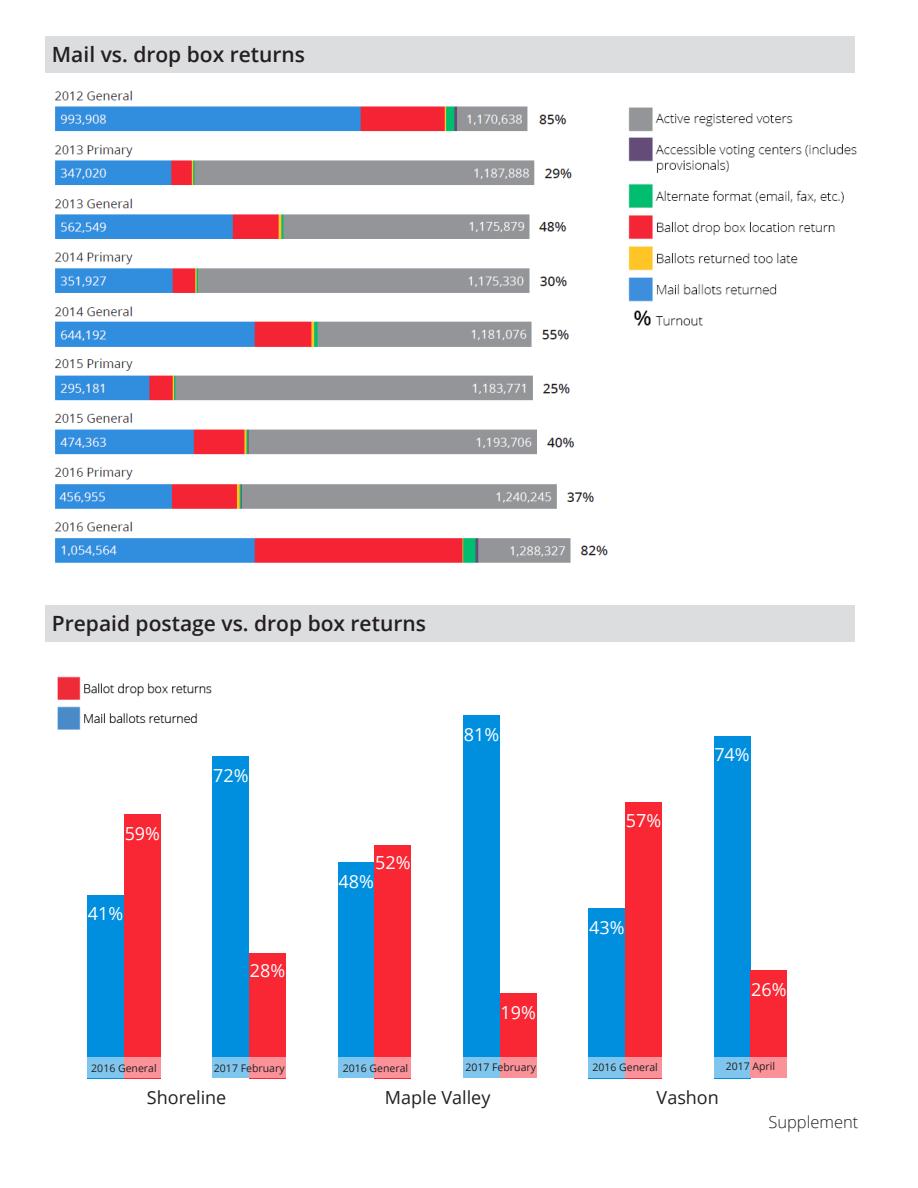
<style>
.page{position:relative;width:918px;height:1188px;background:#fff}
.page>*{position:absolute;margin:0;border:0;box-sizing:border-box;transform-origin:0 0}
.t1{font:600 21px "Open Sans";color:#231f20}
.t2{font:18px "Open Sans";color:#fff}
.t3{font:18px "Open Sans";color:#231f20}
.t4{font:300 16.5px "Open Sans";color:#231f20}
.t5{font:10.5px "Open Sans";color:#231f20}
</style>
<div class="page">
<img style="left:54px;top:90px;width:554px;height:473px">
<img style="left:628px;top:107px;width:229px;height:219px">
<div style="left:45px;top:36px;width:810px;height:37px;background:#dcdddf"></div>
<img style="left:57px;top:676px;width:155px;height:54px">
<div style="left:45px;top:605px;width:810px;height:36px;background:#dcdddf"></div>
<div style="left:87px;top:895px;width:37px;height:183px;background:#008fde"></div>
<div style="left:124px;top:814px;width:37px;height:264px;background:#f92634"></div>
<div style="left:213px;top:757px;width:36px;height:321px;background:#008fde"></div>
<div style="left:249px;top:953px;width:37px;height:125px;background:#f92634"></div>
<div style="left:338px;top:862px;width:37px;height:216px;background:#008fde"></div>
<div style="left:375px;top:845px;width:36px;height:233px;background:#f92634"></div>
<div style="left:463px;top:716px;width:37px;height:362px;background:#008fde"></div>
<div style="left:500px;top:994px;width:37px;height:84px;background:#f92634"></div>
<div style="left:588px;top:908px;width:37px;height:170px;background:#008fde"></div>
<div style="left:625px;top:802px;width:37px;height:276px;background:#f92634"></div>
<div style="left:714px;top:736px;width:36px;height:342px;background:#008fde"></div>
<div style="left:750px;top:970px;width:37px;height:108px;background:#f92634"></div>
<svg style="left:87px;top:1058px;width:700px;height:20px"></svg>
<h1 class="t1" style="left:52px;top:40px;width:255px">Mail vs. drop box returns</h1>
<h1 class="t1" style="left:52px;top:609px;width:376px">Prepaid postage vs. drop box returns</h1>
<h2 class="t2" style="left:125px;top:821px;width:37px">59%</h2>
<h2 class="t2" style="left:88px;top:901px;width:37px">41%</h2>
<h2 class="t2" style="left:213px;top:763px;width:37px">72%</h2>
<h2 class="t2" style="left:250px;top:958px;width:37px">28%</h2>
<h2 class="t2" style="left:375px;top:850px;width:37px">52%</h2>
<h2 class="t2" style="left:339px;top:869px;width:37px">48%</h2>
<h2 class="t2" style="left:464px;top:722px;width:37px">81%</h2>
<h2 class="t2" style="left:501px;top:1000px;width:37px">19%</h2>
<h2 class="t2" style="left:626px;top:808px;width:37px">57%</h2>
<h2 class="t2" style="left:589px;top:915px;width:37px">43%</h2>
<h2 class="t2" style="left:714px;top:742px;width:37px">74%</h2>
<h2 class="t2" style="left:751px;top:977px;width:37px">26%</h2>
<p class="t5" style="left:91px;top:1061px;width:67px">2016 General</p>
<p class="t5" style="left:214px;top:1061px;width:72px">2017 February</p>
<p class="t5" style="left:343px;top:1061px;width:67px">2016 General</p>
<p class="t5" style="left:465px;top:1060px;width:72px">2017 February</p>
<p class="t5" style="left:592px;top:1060px;width:67px">2016 General</p>
<p class="t5" style="left:726px;top:1059px;width:51px">2017 April</p>
<h2 class="t3" style="left:147px;top:1085px;width:81px">Shoreline</h2>
<h2 class="t3" style="left:385px;top:1085px;width:107px">Maple Valley</h2>
<h2 class="t3" style="left:657px;top:1085px;width:64px">Vashon</h2>
<h3 class="t4" style="left:768px;top:1111px;width:92px">Supplement</h3>
</div>
